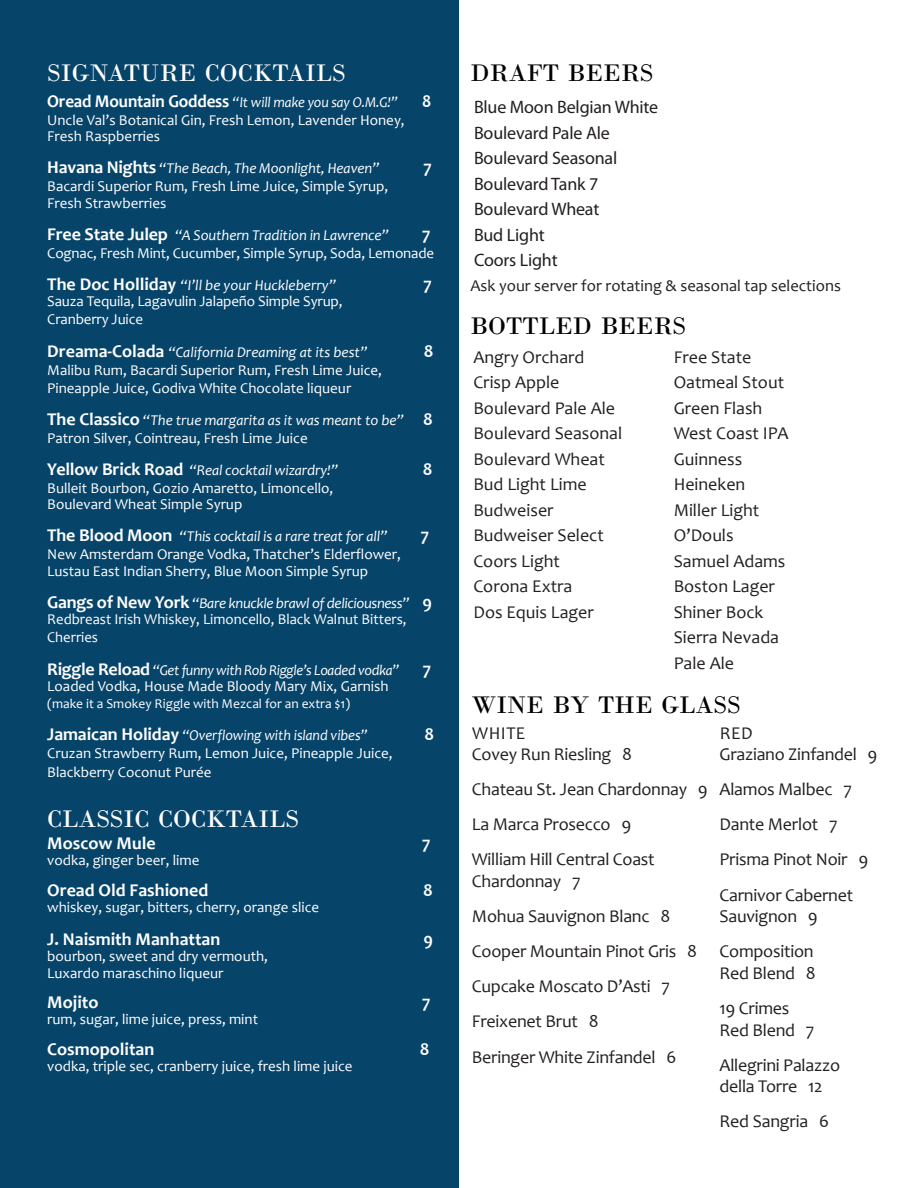
<style>
.page{position:relative;width:918px;height:1188px;background:#fff}
.page>*{position:absolute;margin:0;border:0;box-sizing:border-box;transform-origin:0 0}
.t1{font:25.2px "Bodoni";color:#000}
.t2{font:25.2px "Bodoni";color:#fff}
.t3{font:18px/25.5px "Candara";letter-spacing:-.015em;color:#231f20}
.t4{font:18px/25.5px "Myriad Pro";letter-spacing:-.01em;color:#231f20}
.t5{font:700 18px "Candara";color:#fff}
.t6{font:700 18px "Candara";color:#fff;scale:.95 1}
.t7{font:16.5px "Candara";color:#231f20}
.t8{font:15px/16.5px "Candara";color:#fff}
.t9{font:italic 15px "Candara";letter-spacing:-.01em;color:#fff}
.t10{font:italic 15px/32.1px "Candara";letter-spacing:-.01em;color:#fff;scale:.96 1}
.t11{font:italic 15px "Candara";letter-spacing:-.01em;color:#fff;scale:.95 1}
.t12{font:13.5px "Candara";color:#fff}
.s1{font-weight:700;font-style:normal;font-size:18px}
.s2{font-weight:700;font-size:18px}
.s3{font-style:italic}
.s4{font-style:normal}
</style>
<div class="page">
<div style="left:0;top:0;width:459px;height:1188px;background:#07446a"></div>
<h1 class="t2" style="left:47px;top:57px;width:300px">SIGNATURE COCKTAILS</h1>
<p class="t11" style="left:47px;top:92px;width:371px"><span class="s1">Oread Mountain Goddess</span> “It will make you say O.M.G!”</p>
<p class="t6" style="left:422px;top:89px;width:11px">8</p>
<p class="t8" style="left:47px;top:111px;width:359px">Uncle Val’s Botanical Gin, Fresh Lemon, Lavender Honey,<br>Fresh Raspberries</p>
<p class="t9" style="left:47px;top:159px;width:334px"><span class="s1">Havana Nights</span> “The Beach, The Moonlight, Heaven”</p>
<p class="t5" style="left:424px;top:156px;width:10px">7</p>
<p class="t8" style="left:47px;top:178px;width:343px">Bacardi Superior Rum, Fresh Lime Juice, Simple Syrup,<br>Fresh Strawberries</p>
<p class="t9" style="left:47px;top:226px;width:343px"><span class="s1">Free State Julep</span> “A Southern Tradition in Lawrence”</p>
<p class="t5" style="left:422px;top:223px;width:10px">7</p>
<p class="t8" style="left:47px;top:237px;width:388px;line-height:32.1px">Cognac, Fresh Mint, Cucumber, Simple Syrup, Soda, Lemonade<br><span class="s2">The Doc Holliday</span> <span class="s3">“I’ll be your Huckleberry”</span></p>
<p class="t5" style="left:423px;top:273px;width:10px">7</p>
<p class="t8" style="left:47px;top:292px;width:297px;line-height:18px">Sauza Tequila, Lagavulin Jalapeño Simple Syrup,<br>Cranberry Juice</p>
<p class="t9" style="left:47px;top:342px;width:322px"><span class="s1">Dreama-Colada</span> “California Dreaming at its best”</p>
<p class="t5" style="left:424px;top:339px;width:11px">8</p>
<p class="t8" style="left:47px;top:361px;width:336px;line-height:18px">Malibu Rum, Bacardi Superior Rum, Fresh Lime Juice,<br>Pineapple Juice, Godiva White Chocolate liqueur</p>
<p class="t8" style="left:47px;top:411px;width:387px;line-height:18px"><span class="s2">The Classico</span> <span class="s3">“The true margarita as it was meant to be”</span> <span class="s2">8<br></span>Patron Silver, Cointreau, Fresh Lime Juice</p>
<p class="t9" style="left:47px;top:460px;width:293px"><span class="s1">Yellow Brick Road</span> “Real cocktail wizardry!”</p>
<p class="t5" style="left:423px;top:458px;width:11px">8</p>
<p class="t8" style="left:47px;top:479px;width:288px">Bulleit Bourbon, Gozio Amaretto, Limoncello,<br>Boulevard Wheat Simple Syrup</p>
<p class="t9" style="left:47px;top:527px;width:342px"><span class="s1">The Blood Moon</span> “This cocktail is a rare treat for all”</p>
<p class="t5" style="left:421px;top:524px;width:10px">7</p>
<p class="t8" style="left:47px;top:546px;width:355px">New Amsterdam Orange Vodka, Thatcher’s Elderflower,<br>Lustau East Indian Sherry, Blue Moon Simple Syrup</p>
<p class="t8" style="left:47px;top:595px;width:386px"><span class="s2">Gangs of New York</span> <span class="s3">“Bare knuckle brawl of deliciousness”</span> <span class="s2">9<br></span>Redbreast Irish Whiskey, Limoncello, Black Walnut Bitters,</p>
<p class="t10" style="left:47px;top:621px;width:368px"><span class="s4">Cherries<br></span><span class="s1">Riggle Reload</span> “Get funny with Rob Riggle’s Loaded vodka”</p>
<p class="t5" style="left:423px;top:657px;width:10px">7</p>
<p class="t8" style="left:47px;top:678px;width:343px">Loaded Vodka, House Made Bloody Mary Mix, Garnish</p>
<p class="t12" style="left:47px;top:695px;width:304px">(make it a Smokey Riggle with Mezcal for an extra $1)</p>
<p class="t10" style="left:47px;top:719px;width:335px"><span class="s1">Jamaican Holiday</span> “Overflowing with island vibes”</p>
<p class="t5" style="left:425px;top:723px;width:11px">8</p>
<p class="t8" style="left:47px;top:743px;width:347px;line-height:19.8px">Cruzan Strawberry Rum, Lemon Juice, Pineapple Juice,<br>Blackberry Coconut Purée</p>
<h1 class="t2" style="left:47px;top:804px;width:253px">CLASSIC COCKTAILS</h1>
<p class="t5" style="left:47px;top:832px;width:110px">Moscow Mule</p>
<p class="t5" style="left:422px;top:832px;width:10px">7</p>
<p class="t8" style="left:47px;top:852px;width:154px">vodka, ginger beer, lime</p>
<p class="t5" style="left:47px;top:879px;width:163px">Oread Old Fashioned</p>
<p class="t5" style="left:423px;top:879px;width:11px">8</p>
<p class="t8" style="left:47px;top:899px;width:273px">whiskey, sugar, bitters, cherry, orange slice</p>
<p class="t5" style="left:47px;top:928px;width:175px">J. Naismith Manhattan</p>
<p class="t5" style="left:423px;top:928px;width:11px">9</p>
<p class="t8" style="left:47px;top:948px;width:222px">bourbon, sweet and dry vermouth,<br>Luxardo maraschino liqueur</p>
<p class="t5" style="left:47px;top:991px;width:53px">Mojito</p>
<p class="t5" style="left:422px;top:991px;width:10px">7</p>
<p class="t8" style="left:47px;top:1011px;width:212px">rum, sugar, lime juice, press, mint</p>
<p class="t5" style="left:47px;top:1038px;width:109px">Cosmopolitan</p>
<p class="t5" style="left:420px;top:1038px;width:11px">8</p>
<p class="t8" style="left:47px;top:1058px;width:307px">vodka, triple sec, cranberry juice, fresh lime juice</p>
<h1 class="t1" style="left:470px;top:57px;width:185px">DRAFT BEERS</h1>
<p class="t4" style="left:474px;top:94px;width:186px">Blue Moon Belgian White<br>Boulevard Pale Ale<br>Boulevard Seasonal<br>Boulevard Tank 7<br>Boulevard Wheat<br>Bud Light<br>Coors Light</p>
<p class="t7" style="left:470px;top:276px;width:372px">Ask your server for rotating &amp; seasonal tap selections</p>
<h1 class="t1" style="left:470px;top:311px;width:217px">BOTTLED BEERS</h1>
<p class="t3" style="left:473px;top:344px;width:150px">Angry Orchard<br>Crisp Apple<br>Boulevard Pale Ale<br>Boulevard Seasonal<br>Boulevard Wheat<br>Bud Light Lime<br>Budweiser<br>Budweiser Select<br>Coors Light<br>Corona Extra<br>Dos Equis Lager</p>
<p class="t3" style="left:674px;top:344px;width:116px">Free State<br>Oatmeal Stout<br>Green Flash<br>West Coast IPA<br>Guinness<br>Heineken<br>Miller Light<br>O’Douls<br>Samuel Adams<br>Boston Lager<br>Shiner Bock<br>Sierra Nevada<br>Pale Ale</p>
<h1 class="t1" style="left:472px;top:690px;width:270px">WINE BY THE GLASS</h1>
<p class="t3" style="left:472px;top:722px;width:162px;line-height:21.6px">White<br>Covey Run Riesling 8</p>
<p class="t3" style="left:472px;top:772px;width:237px;line-height:35.1px">Chateau St. Jean Chardonnay 9<br>La Marca Prosecco 9<br>William Hill Central Coast</p>
<p class="t3" style="left:472px;top:864px;width:227px;line-height:35.1px">Chardonnay 7<br>Mohua Sauvignon Blanc 8<br>Cooper Mountain Pinot Gris 8<br>Cupcake Moscato D’Asti 7<br>Freixenet Brut 8<br>Beringer White Zinfandel 6</p>
<p class="t3" style="left:720px;top:722px;width:159px;line-height:21.6px">Red<br>Graziano Zinfandel 9</p>
<p class="t3" style="left:720px;top:772px;width:150px;line-height:35.1px">Alamos Malbec 7<br>Dante Merlot 7<br>Prisma Pinot Noir 9<br>Carnivor Cabernet</p>
<p class="t3" style="left:720px;top:899px;width:100px;line-height:35.1px">Sauvignon 9<br>Composition</p>
<p class="t3" style="left:720px;top:955px;width:98px;line-height:35.1px">Red Blend 8<br>19 Crimes</p>
<p class="t3" style="left:720px;top:1012px;width:122px;line-height:35.1px">Red Blend 7<br>Allegrini Palazzo</p>
<p class="t3" style="left:720px;top:1069px;width:111px;line-height:35.1px">della Torre 12<br>Red Sangria 6</p>
</div>
